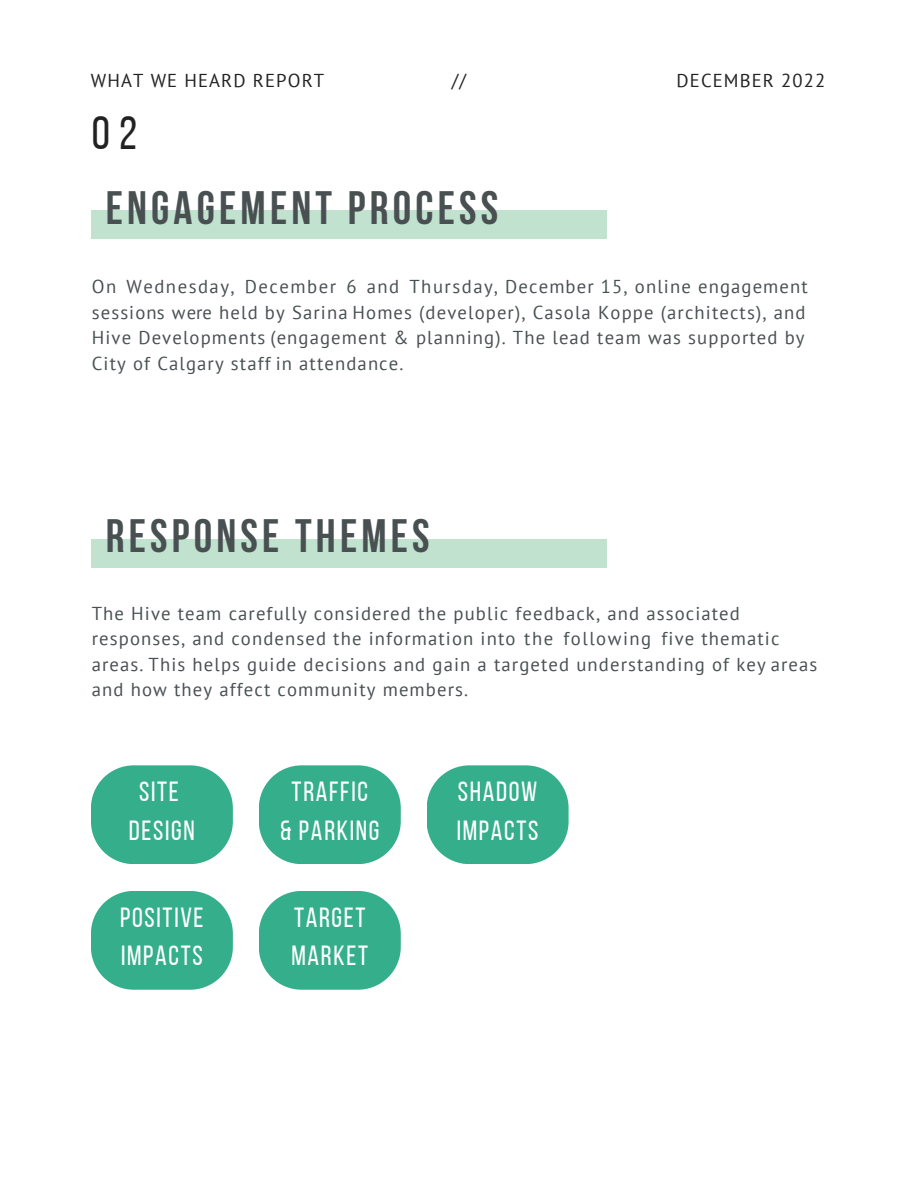
<style>
.page{position:relative;width:918px;height:1188px;background:#fff}
.page>*{position:absolute;margin:0;border:0;box-sizing:border-box;transform-origin:0 0}
.t1{font:700 46.65px "Bebas Neue";letter-spacing:.09em;color:#495052}
.t2{font:46.65px "Bebas Neue";color:#222}
.t3{font:27.75px/38.2px "Bebas Neue";letter-spacing:.06em;color:#fff}
.t4{font:18.6px/25.3px "PT Sans";letter-spacing:.06em;color:#495052}
.t5{font:18.6px "PT Sans";letter-spacing:.06em;color:#222}
</style>
<div class="page">
<div style="left:91px;top:211px;width:515px;height:28px;background:#c2e2d0"></div>
<div style="left:91px;top:539px;width:515px;height:28px;background:#c2e2d0"></div>
<svg style="left:91px;top:765px;width:142px;height:99px;background:#4cb798"></svg>
<svg style="left:259px;top:765px;width:142px;height:99px;background:#4cb798"></svg>
<svg style="left:259px;top:891px;width:142px;height:99px;background:#4cb798"></svg>
<svg style="left:91px;top:891px;width:142px;height:99px;background:#4cb798"></svg>
<svg style="left:427px;top:765px;width:142px;height:99px;background:#4cb798"></svg>
<p class="t5" style="left:91px;top:68px;width:235px">WHAT WE HEARD REPORT</p>
<p class="t5" style="left:452px;top:68px;width:16px">//</p>
<p class="t5" style="left:677px;top:68px;width:150px">DECEMBER 2022</p>
<h1 class="t2" style="left:92px;top:114px;width:47px">02</h1>
<h1 class="t1" style="left:106px;top:189px;width:394px">ENGAGEMENT PROCESS</h1>
<p class="t4" style="left:92px;top:274px;width:718px">On Wednesday, December 6 and Thursday, December 15, online engagement sessions were held by Sarina Homes (developer), Casola Koppe (architects), and Hive Developments (engagement &amp; planning). The lead team was supported by City of Calgary staff in attendance.</p>
<h1 class="t1" style="left:106px;top:517px;width:326px">RESPONSE THEMES</h1>
<p class="t4" style="left:92px;top:600px;width:727px">The Hive team carefully considered the public feedback, and associated responses, and condensed the information into the following five thematic areas. This helps guide decisions and gain a targeted understanding of key areas and how they affect community members.</p>
<h2 class="t3" style="left:129px;top:775px;width:67px;text-align:center">SITE<br>DESIGN</h2>
<h2 class="t3" style="left:280px;top:775px;width:101px;text-align:center">TRAFFIC<br>&amp; PARKING</h2>
<h2 class="t3" style="left:120px;top:901px;width:85px">POSITIVE<br>IMPACTS</h2>
<h2 class="t3" style="left:291px;top:901px;width:78px">TARGET<br>MARKET</h2>
<h2 class="t3" style="left:457px;top:775px;width:83px">SHADOW<br>IMPACTS</h2>
</div>
